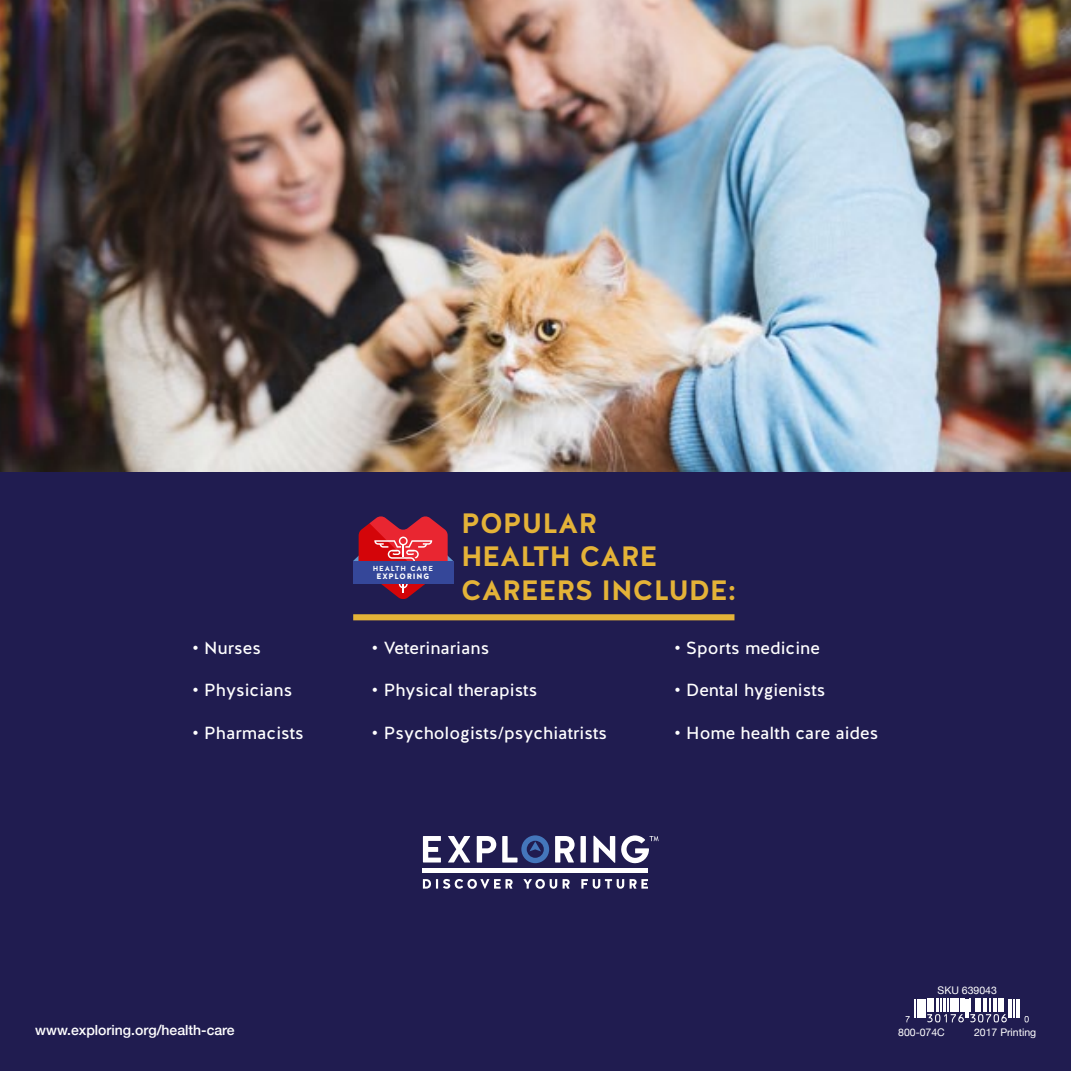
<style>
.page{position:relative;width:1071px;height:1071px;background:#fff}
.page>*{position:absolute;margin:0;border:0;box-sizing:border-box;transform-origin:0 0}
.t1{font:700 28px/33.6px "Halis GR";color:#e4b338}
.t2{font:17.5px "Halis GR";color:#fff}
.t3{font:500 14px "Helvetica Neue";color:#fff}
.t4{font:10.5px "Helvetica Neue";color:#fff}
.t5{font:900 7.88px "Halis R";letter-spacing:.1em;color:#fff}
.t6{font:700 7.35px "Halis GR";letter-spacing:.12em;color:#fff}
</style>
<div class="page">
<img style="left:0;top:0;width:1071px;height:472px">
<div style="left:0;top:472px;width:1071px;height:599px;background:#201c50"></div>
<svg style="left:423px;top:879px;width:225px;height:10px"></svg>
<hr style="left:423px;top:869px;width:225px;height:4px;background:#fff">
<svg style="left:423px;top:836px;width:18px;height:27px"></svg>
<svg style="left:448px;top:836px;width:22px;height:27px"></svg>
<svg style="left:477px;top:836px;width:19px;height:27px"></svg>
<svg style="left:555px;top:836px;width:20px;height:27px"></svg>
<div style="left:581px;top:836px;width:5px;height:27px;background:#fff"></div>
<svg style="left:502px;top:835px;width:47px;height:28px"></svg>
<svg style="left:593px;top:835px;width:66px;height:29px"></svg>
<div style="left:353px;top:614px;width:381px;height:6px;background:#e4b338"></div>
<svg style="left:353px;top:516px;width:100px;height:83px"></svg>
<div style="left:353px;top:561px;width:100px;height:23px;background:#354799"></div>
<hr style="left:919px;top:999px;width:3px;height:19px;background:#fff">
<hr style="left:923px;top:999px;width:3px;height:19px;background:#fff">
<hr style="left:1008px;top:999px;width:4px;height:19px;background:#fff">
<svg style="left:1014px;top:999px;width:5px;height:19px"></svg>
<svg style="left:906px;top:999px;width:12px;height:23px"></svg>
<svg style="left:927px;top:999px;width:80px;height:23px"></svg>
<svg style="left:1025px;top:1016px;width:4px;height:6px"></svg>
<p class="t6" style="left:373px;top:563px;width:62px">HEALTH CARE</p>
<p class="t5" style="left:377px;top:571px;width:54px">EXPLORING</p>
<h1 class="t1" style="left:461px;top:507px;width:277px">POPULAR<br>HEALTH CARE<br>CAREERS INCLUDE:</h1>
<p class="t2" style="left:192px;top:637px;width:70px">• Nurses</p>
<p class="t2" style="left:372px;top:637px;width:119px">• Veterinarians</p>
<p class="t2" style="left:674px;top:637px;width:147px">• Sports medicine</p>
<p class="t2" style="left:192px;top:679px;width:102px">• Physicians</p>
<p class="t2" style="left:372px;top:679px;width:167px">• Physical therapists</p>
<p class="t2" style="left:674px;top:679px;width:153px">• Dental hygienists</p>
<p class="t2" style="left:192px;top:722px;width:113px">• Pharmacists</p>
<p class="t2" style="left:372px;top:722px;width:237px">• Psychologists/psychiatrists</p>
<p class="t2" style="left:674px;top:722px;width:206px">• Home health care aides</p>
<p class="t3" style="left:35px;top:1019px;width:201px">www.exploring.org/health-care</p>
<p class="t4" style="left:938px;top:982px;width:61px">SKU 639043</p>
<p class="t4" style="left:898px;top:1024px;width:48px">800-074C</p>
<p class="t4" style="left:974px;top:1024px;width:64px">2017 Printing</p>
</div>
